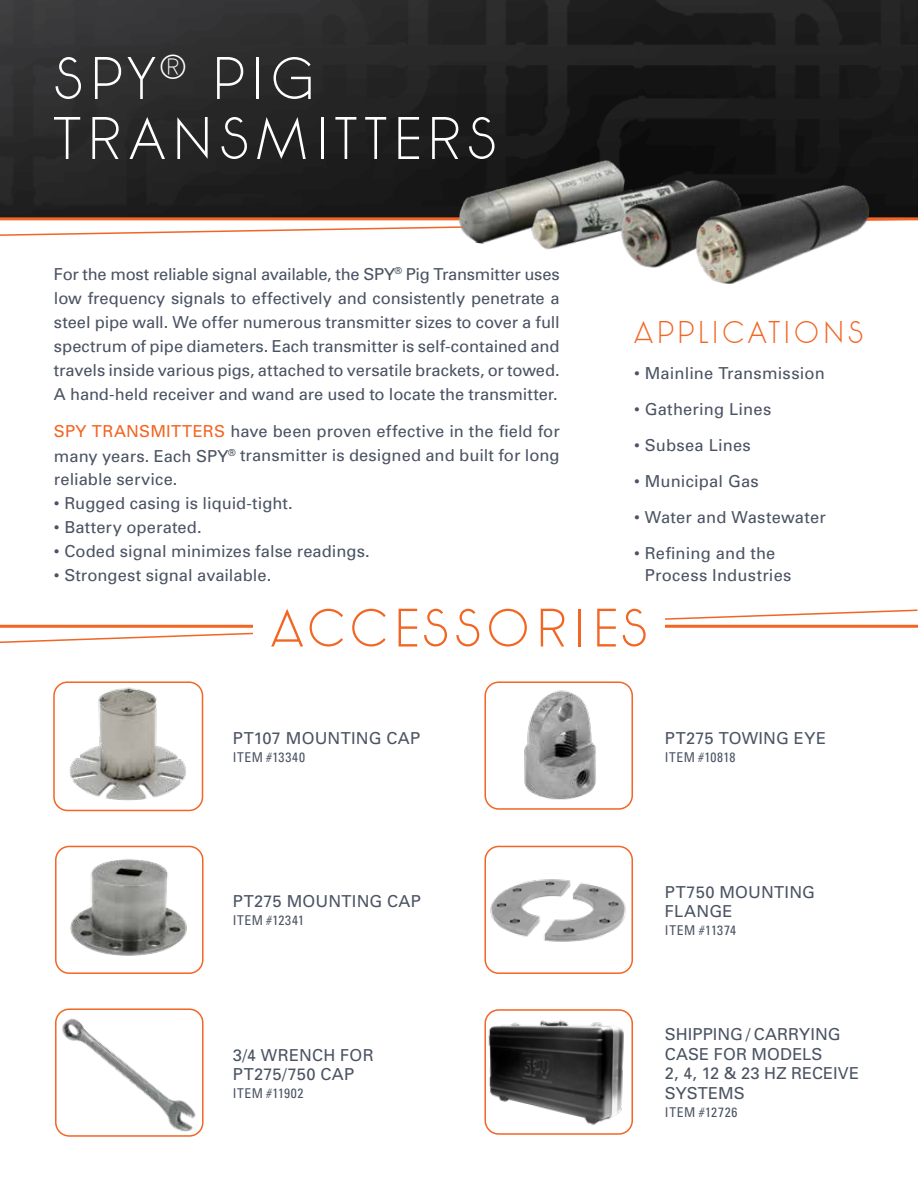
<style>
.page{position:relative;width:918px;height:1188px;background:#fff}
.page>*{position:absolute;margin:0;border:0;box-sizing:border-box;transform-origin:0 0}
.t1{font:200 60px/60px "phantom";letter-spacing:.09em;color:#fff}
.t2{font:200 54px "phantom";letter-spacing:.08em;color:#f26522}
.t3{font:200 31.5px "phantom";letter-spacing:.09em;color:#f26522}
.t4{font:16.5px/24px "Univers";letter-spacing:.005em;color:#4b5363}
.t5{font:condensed 13.5px "Univers";letter-spacing:.045em;color:#4b5363}
.s1{color:#f26522}
</style>
<div class="page">
<img style="left:0;top:0;width:918px;height:201px">
<svg style="left:0;top:201px;width:918px;height:35px"></svg>
<hr style="left:0;top:217px;width:918px;height:3px;background:#f26522">
<svg style="left:0;top:609px;width:918px;height:34px"></svg>
<hr style="left:0;top:625px;width:918px;height:3px;background:#f26522">
<div style="left:253px;top:606px;width:412px;height:41px;background:#fff"></div>
<img style="left:56px;top:684px;width:146px;height:126px">
<div style="left:53px;top:681px;width:150px;height:130px;border:2px solid #f26522;border-radius:14px"></div>
<img style="left:58px;top:1011px;width:143px;height:123px">
<div style="left:55px;top:1008px;width:149px;height:129px;border:2px solid #f26522;border-radius:14px"></div>
<img style="left:490px;top:879px;width:136px;height:63px">
<div style="left:484px;top:846px;width:149px;height:128px;border:2px solid #f26522;border-radius:14px"></div>
<img style="left:57px;top:848px;width:144px;height:121px">
<div style="left:55px;top:846px;width:149px;height:128px;border:2px solid #f26522;border-radius:14px"></div>
<img style="left:487px;top:684px;width:143px;height:123px">
<div style="left:484px;top:681px;width:149px;height:129px;border:2px solid #f26522;border-radius:14px"></div>
<img style="left:487px;top:1013px;width:143px;height:118px">
<div style="left:484px;top:1009px;width:149px;height:126px;border:2px solid #f26522;border-radius:14px"></div>
<img style="left:457px;top:146px;width:170px;height:98px">
<img style="left:527px;top:161px;width:176px;height:89px">
<img style="left:615px;top:170px;width:132px;height:98px">
<img style="left:692px;top:171px;width:180px;height:113px">
<h1 class="t1" style="left:54px;top:48px;width:444px">SPY<sup>®</sup> PIG<br>TRANSMITTERS</h1>
<p class="t4" style="left:54px;top:262px;width:507px;text-align:justify">For the most reliable signal available, the SPY<sup>®</sup> Pig Transmitter uses low frequency signals to effectively and consistently penetrate a steel pipe wall. We offer numerous transmitter sizes to cover a full spectrum of pipe diameters. Each transmitter is self-contained and travels inside various pigs, attached to versatile brackets, or towed.<br>A hand-held receiver and wand are used to locate the transmitter.</p>
<p class="t4" style="left:54px;top:419px;width:507px;text-align:justify"><span class="s1">SPY TRANSMITTERS</span> have been proven effective in the field for many years. Each SPY<sup>®</sup> transmitter is designed and built for long reliable service.</p>
<p class="t4" style="left:54px;top:491px;width:240px">• Rugged casing is liquid-tight.</p>
<p class="t4" style="left:54px;top:515px;width:149px">• Battery operated.</p>
<p class="t4" style="left:54px;top:539px;width:317px">• Coded signal minimizes false readings.</p>
<p class="t4" style="left:54px;top:563px;width:219px">• Strongest signal available.</p>
<h2 class="t2" style="left:271px;top:596px;width:378px">ACCESSORIES</h2>
<h3 class="t3" style="left:634px;top:314px;width:231px">APPLICATIONS</h3>
<p class="t4" style="left:634px;top:361px;width:192px">• Mainline Transmission</p>
<p class="t4" style="left:634px;top:397px;width:139px">• Gathering Lines</p>
<p class="t4" style="left:634px;top:433px;width:118px">• Subsea Lines</p>
<p class="t4" style="left:634px;top:469px;width:126px">• Municipal Gas</p>
<p class="t4" style="left:634px;top:505px;width:193px">• Water and Wastewater</p>
<p class="t4" style="left:645px;top:542px;width:148px;line-height:22.5px;text-indent:-11px">• Refining and the<br>Process Industries</p>
<p class="t4" style="left:233px;top:726px;width:189px">PT107 MOUNTING CAP</p>
<p class="t5" style="left:233px;top:749px;width:74px">ITEM #13340</p>
<p class="t4" style="left:233px;top:889px;width:190px">PT275 MOUNTING CAP</p>
<p class="t5" style="left:233px;top:912px;width:73px">ITEM #12341</p>
<p class="t4" style="left:233px;top:1045px;width:142px;line-height:19.5px">3/4 WRENCH FOR<br>PT275/750 CAP</p>
<p class="t5" style="left:233px;top:1085px;width:72px">ITEM #11902</p>
<p class="t4" style="left:665px;top:726px;width:163px">PT275 TOWING EYE</p>
<p class="t5" style="left:665px;top:749px;width:72px">ITEM #10818</p>
<p class="t4" style="left:665px;top:882px;width:152px;line-height:19.5px">PT750 MOUNTING<br>FLANGE</p>
<p class="t5" style="left:665px;top:922px;width:73px">ITEM #11374</p>
<p class="t4" style="left:665px;top:1025px;width:196px;line-height:19.5px">SHIPPING / CARRYING<br>CASE FOR MODELS<br>2, 4, 12 &amp; 23 HZ RECEIVE<br>SYSTEMS</p>
<p class="t5" style="left:665px;top:1104px;width:74px">ITEM #12726</p>
</div>
